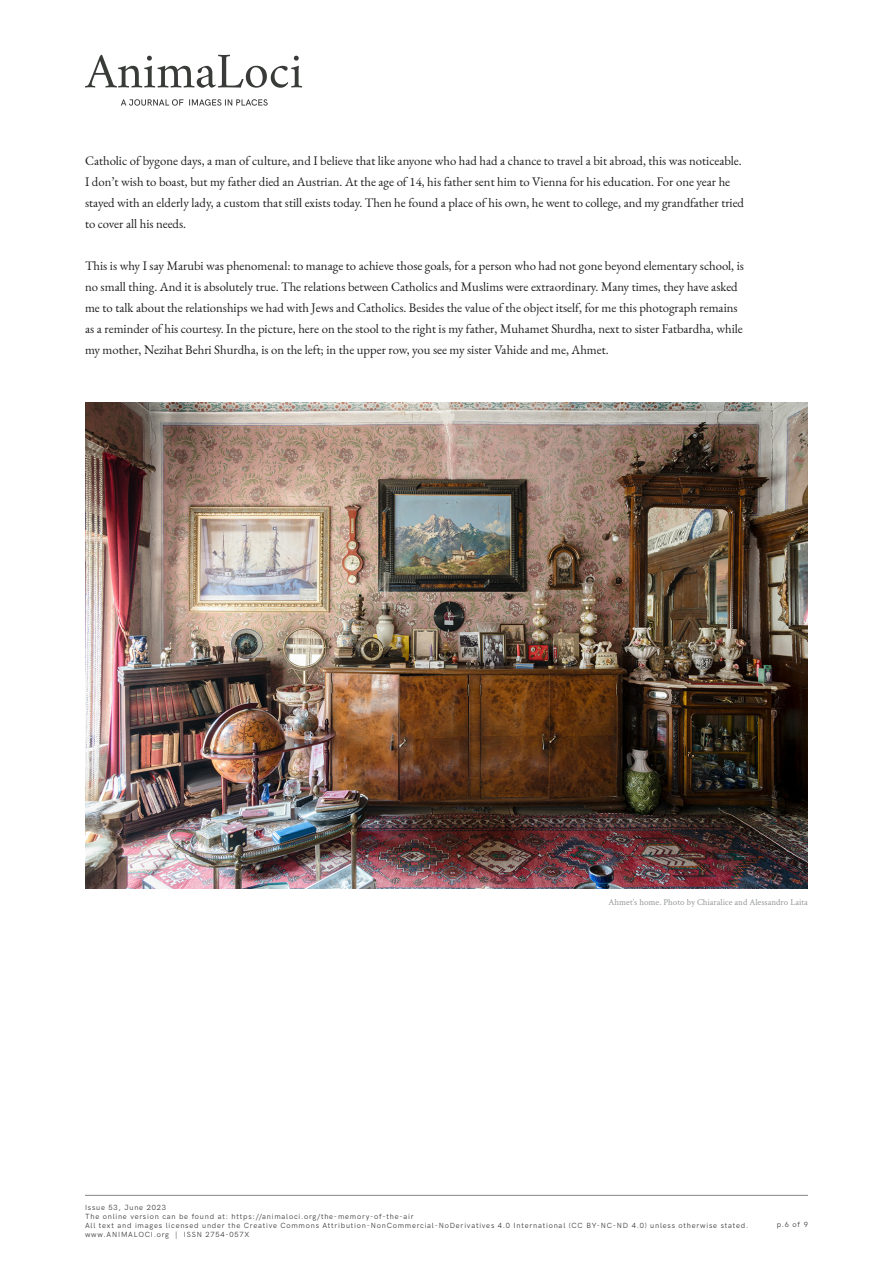
<style>
.page{position:relative;width:893px;height:1263px;background:#fff}
.page>*{position:absolute;margin:0;border:0;box-sizing:border-box;transform-origin:0 0}
.Body_text{font:12.75px/21px "EB Garamond";color:#1e1e1f}
.t1{font:9px "Crimson Text";color:#97999c}
.t2{font:7.5px/9px "HK Grotesk";letter-spacing:.105em;color:#313133}
</style>
<div class="page">
<svg style="left:85px;top:55px;width:217px;height:33px"></svg>
<svg style="left:121px;top:99px;width:147px;height:6px"></svg>
<hr style="left:85px;top:1195px;width:723px;height:1px;background:#818386">
<img style="left:85px;top:403px;width:723px;height:485px">
<p class="Body_text" style="left:85px;top:150px;width:660px">Catholic of bygone days, a man of culture, and I believe that like anyone who had had a chance to travel a bit abroad, this was noticeable.<br>I don’t wish to boast, but my father died an Austrian. At the age of 14, his father sent him to Vienna for his education. For one year he stayed with an elderly lady, a custom that still exists today. Then he found a place of his own, he went to college, and my grandfather tried to cover all his needs.</p>
<p class="Body_text" style="left:85px;top:255px;width:660px">This is why I say Marubi was phenomenal: to manage to achieve those goals, for a person who had not gone beyond elementary school, is no small thing. And it is absolutely true. The relations between Catholics and Muslims were extraordinary. Many times, they have asked me to talk about the relationships we had with Jews and Catholics. Besides the value of the object itself, for me this photograph remains as a reminder of his courtesy. In the picture, here on the stool to the right is my father, Muhamet Shurdha, next to sister Fatbardha, while my mother, Nezihat Behri Shurdha, is on the left; in the upper row, you see my sister Vahide and me, Ahmet.</p>
<p class="t1" style="left:609px;top:896px;width:201px">Ahmet’s home. Photo by Chiaralice and Alessandro Laita</p>
<p class="t2" style="left:85px;top:1203px;width:665px">Issue 53, June 2023<br>The online version can be found at: https://animaloci.org/the-memory-of-the-air<br>All text and images licensed under the Creative Commons Attribution-NonCommercial-NoDerivatives 4.0 International (CC BY-NC-ND 4.0) unless otherwise stated. www.ANIMALOCI.org | ISSN 2754-057X</p>
<p class="t2" style="left:777px;top:1219px;width:33px">p.6 of 9</p>
</div>
